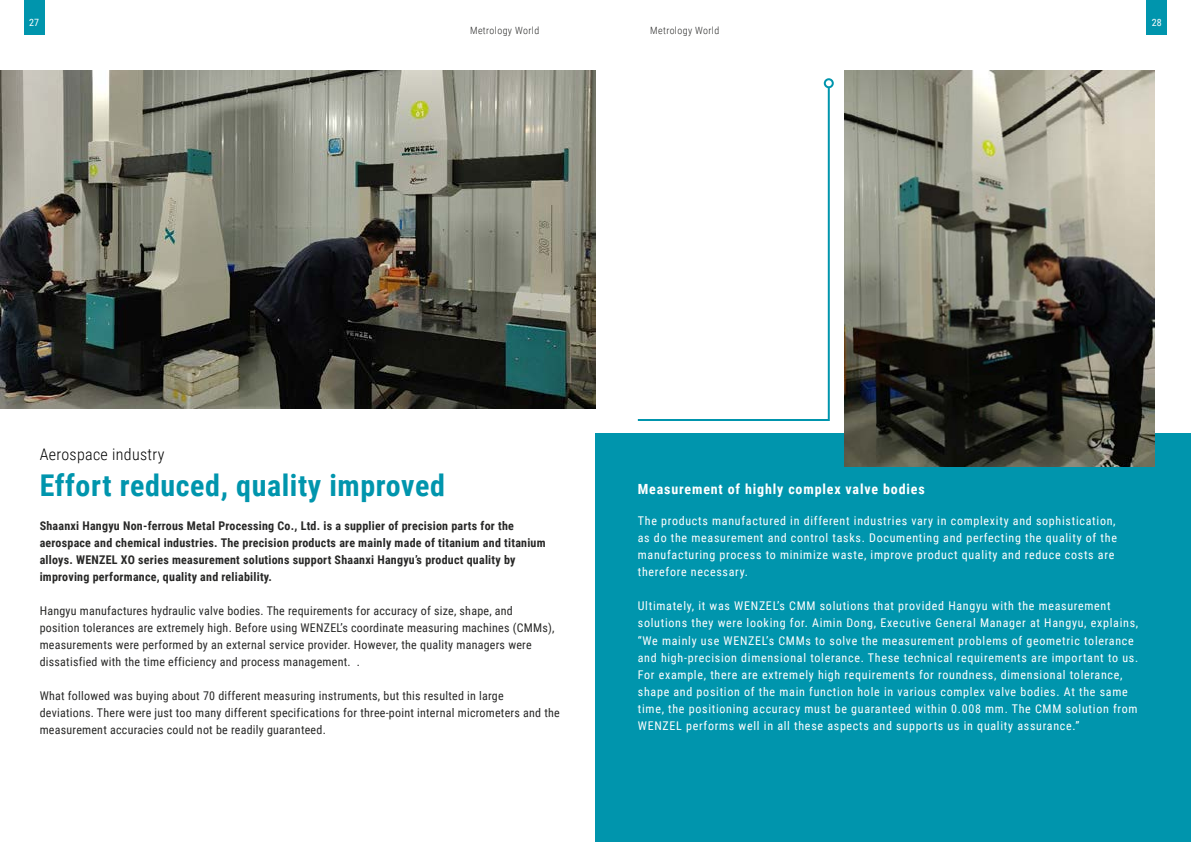
<style>
.page{position:relative;width:1191px;height:842px;background:#fff}
.page>*{position:absolute;margin:0;border:0;box-sizing:border-box;transform-origin:0 0}
.t1{font:700 30px "Roboto Condensed";letter-spacing:.02em;color:#0095ad}
.t2{font:300 16px "Roboto Condensed";letter-spacing:.02em;color:#000}
.t3{font:700 14px "Roboto Condensed";letter-spacing:.06em;color:#fff}
.t4{font:12px/17px "Roboto Condensed";letter-spacing:.06em;color:#fff}
.t5{font:12px/17px "Roboto Condensed";letter-spacing:.02em;color:#282827}
.t6{font:700 12px/17px "Roboto Condensed";letter-spacing:.02em;color:#282827}
.t7{font:300 10px "Roboto Condensed";letter-spacing:.04em;color:#282827}
.t8{font:10px "Roboto Condensed";color:#fff}
</style>
<div class="page">
<img style="left:0;top:71px;width:595px;height:337px">
<div style="left:595px;top:433px;width:596px;height:409px;background:#0095ad"></div>
<img style="left:844px;top:71px;width:310px;height:395px">
<hr style="left:638px;top:419px;width:190px;height:2px;background:#0095ad">
<hr style="left:827px;top:87px;width:2px;height:334px;background:#0095ad">
<div style="left:823px;top:78px;width:10px;height:10px;border:2px solid #0095ad;border-radius:50%"></div>
<div style="left:1146px;top:0;width:20px;height:34px;background:#0095ad"></div>
<div style="left:24px;top:0;width:20px;height:34px;background:#0095ad"></div>
<p class="t8" style="left:29px;top:16px;width:11px">27</p>
<p class="t7" style="left:470px;top:23px;width:71px">Metrology World</p>
<p class="t7" style="left:650px;top:23px;width:71px">Metrology World</p>
<p class="t8" style="left:1151px;top:16px;width:11px">28</p>
<h2 class="t2" style="left:40px;top:443px;width:126px">Aerospace industry</h2>
<h1 class="t1" style="left:40px;top:464px;width:407px">Effort reduced, quality improved</h1>
<p class="t6" style="left:40px;top:517px;width:507px">Shaanxi Hangyu Non-ferrous Metal Processing Co., Ltd. is a supplier of precision parts for the aerospace and chemical industries. The precision products are mainly made of titanium and titanium alloys. WENZEL XO series measurement solutions support Shaanxi Hangyu’s product quality by improving performance, quality and reliability.</p>
<p class="t5" style="left:40px;top:602px;width:516px">Hangyu manufactures hydraulic valve bodies. The requirements for accuracy of size, shape, and position tolerances are extremely high. Before using WENZEL’s coordinate measuring machines (CMMs), measurements were performed by an external service provider. However, the quality managers were dissatisfied with the time efficiency and process management. .</p>
<p class="t5" style="left:40px;top:687px;width:521px">What followed was buying about 70 different measuring instruments, but this resulted in large deviations. There were just too many different specifications for three-point internal micrometers and the measurement accuracies could not be readily guaranteed.</p>
<p class="t3" style="left:638px;top:479px;width:288px">Measurement of highly complex valve bodies</p>
<p class="t4" style="left:638px;top:512px;width:480px">The products manufactured in different industries vary in complexity and sophistication, as do the measurement and control tasks. Documenting and perfecting the quality of the manufacturing process to minimize waste, improve product quality and reduce costs are therefore necessary.</p>
<p class="t4" style="left:638px;top:597px;width:502px">Ultimately, it was WENZEL’s CMM solutions that provided Hangyu with the measurement solutions they were looking for. Aimin Dong, Executive General Manager at Hangyu, explains, “We mainly use WENZEL’s CMMs to solve the measurement problems of geometric tolerance and high-precision dimensional tolerance. These technical requirements are important to us.<br>For example, there are extremely high requirements for roundness, dimensional tolerance, shape and position of the main function hole in various complex valve bodies. At the same time, the positioning accuracy must be guaranteed within 0.008 mm. The CMM solution from WENZEL performs well in all these aspects and supports us in quality assurance.”</p>
</div>
